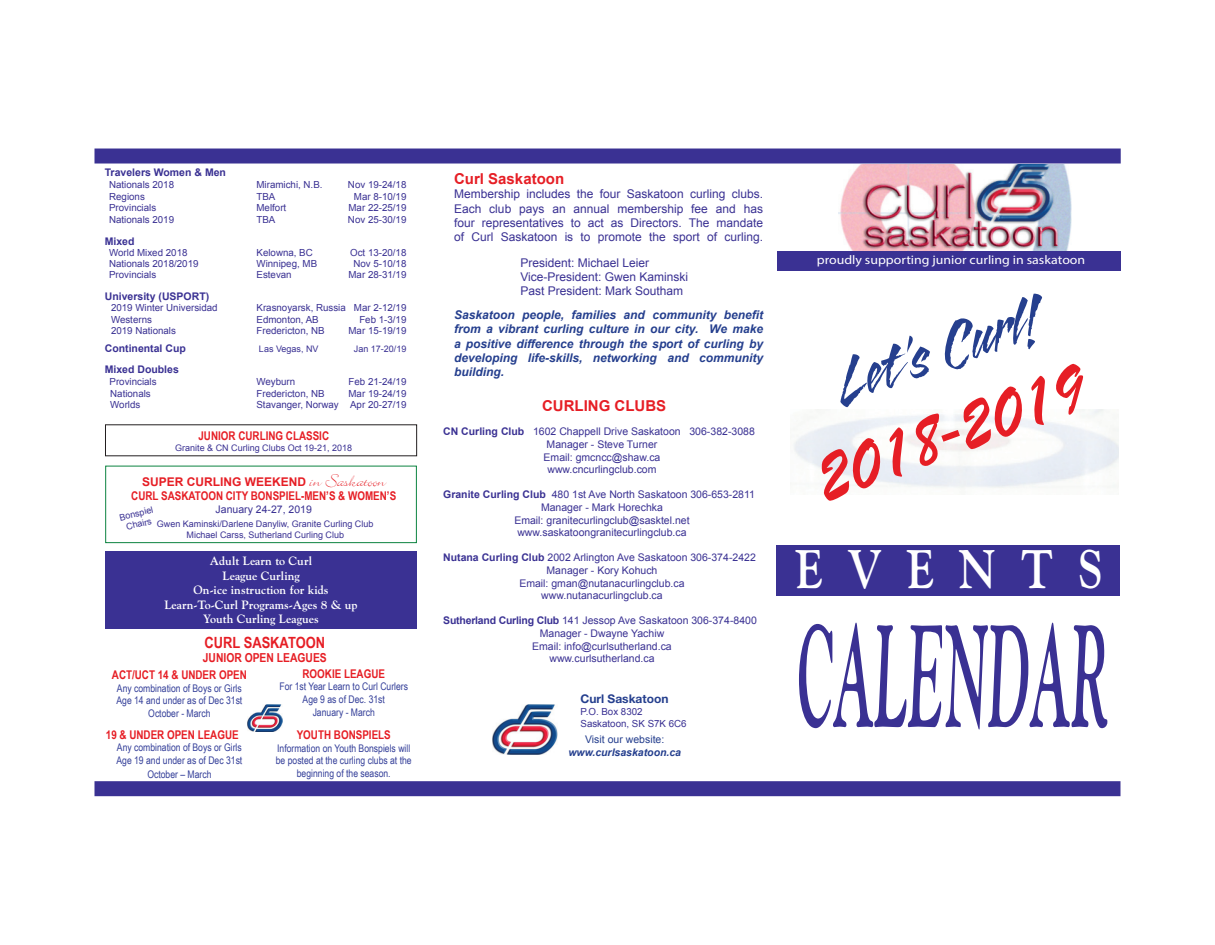
<style>
.page{position:relative;width:1215px;height:945px;background:#fff}
.page>*{position:absolute;margin:0;border:0;box-sizing:border-box;transform-origin:0 0}
.t1{font:italic 700 144px "Goudy";letter-spacing:.02em;color:#3a3193;scale:.37 1}
.t2{font:69.6px "Brush Script Std";color:#e61e25;scale:.84 1}
.t3{font:60px "Blaze ITC Std";color:#253f8e}
.t4{font:700 54px "Goudy";letter-spacing:.545em;color:#fff;scale:.83 1}
.t5{font:700 15.45px "Arial Narrow";color:#e61e25}
.t6{font:700 15px "Arial";color:#e61e25}
.t7{font:12.45px "Myriad Pro";color:#fff;scale:1.11 1}
.t8{font:700 12.3px "Arial Narrow";color:#e61e25}
.t9{font:12px/14.4px "Arial";color:#3a3193;text-align:justify}
.t10{font:italic 700 12px/14.4px "Arial";color:#253f8e;text-align:justify}
.t11{font:700 12px "Arial Narrow";color:#e61e25}
.t12{font:700 12px/14.4px "Goudy";color:#fff;text-align:center}
.t13{font:700 12px "Arial";color:#e61e25}
.t14{font:700 12px "Helvetica Neue";color:#253f8e}
.t15{font:10.5px/12.6px "Arial";color:#3a3193;text-align:center}
.t16{font:10.5px/12.6px "Arial Narrow";color:#343f99;text-align:center}
.t17{font:700 10.5px "Arial";color:#3a3193}
.t18{font:italic 700 10.5px "Arial";color:#253f8e}
.t19{font:10.5px "Arial";color:#253f8e}
.t20{font:9.75px/11.7px "Arial";color:#3a3193}
.t21{font:9px/10.8px "Arial";color:#3a3193;text-align:center}
.s1{font-weight:700}
.s2{font-family:"Bickley Script Let Plain";font-weight:400;font-size:19.5px}
</style>
<div class="page">
<div style="left:777px;top:251px;width:344px;height:20px;background:#3a3193"></div>
<img style="left:838px;top:165px;width:233px;height:86px">
<img style="left:493px;top:705px;width:65px;height:49px">
<img style="left:248px;top:705px;width:34px;height:26px">
<div style="left:777px;top:545px;width:343px;height:51px;background:#3a3193"></div>
<div style="left:94px;top:781px;width:1026px;height:15px;background:#3a3193"></div>
<div style="left:94px;top:149px;width:1027px;height:15px;background:#3a3193"></div>
<div style="left:105px;top:551px;width:312px;height:77px;background:#3a3193"></div>
<div style="left:105px;top:466px;width:312px;height:77px;border:1px solid #0c8340"></div>
<p class="t17" style="left:105px;top:166px;width:123px">Travelers Women &amp; Men</p>
<p class="t20" style="left:109px;top:179px;width:67px">Nationals 2018</p>
<p class="t20" style="left:257px;top:179px;width:68px">Miramichi, N.B.</p>
<p class="t20" style="left:348px;top:179px;width:60px">Nov 19-24/18</p>
<p class="t20" style="left:109px;top:191px;width:37px">Regions</p>
<p class="t20" style="left:257px;top:191px;width:20px">TBA</p>
<p class="t20" style="left:354px;top:191px;width:54px">Mar 8-10/19</p>
<p class="t20" style="left:109px;top:202px;width:49px">Provincials</p>
<p class="t20" style="left:257px;top:202px;width:31px">Melfort</p>
<p class="t20" style="left:349px;top:202px;width:59px">Mar 22-25/19</p>
<p class="t20" style="left:109px;top:214px;width:67px">Nationals 2019</p>
<p class="t20" style="left:257px;top:214px;width:20px">TBA</p>
<p class="t20" style="left:348px;top:214px;width:60px">Nov 25-30/19</p>
<p class="t17" style="left:105px;top:234px;width:31px">Mixed</p>
<p class="t20" style="left:109px;top:247px;width:80px">World Mixed 2018</p>
<p class="t20" style="left:257px;top:247px;width:58px">Kelowna, BC</p>
<p class="t20" style="left:350px;top:247px;width:58px">Oct 13-20/18</p>
<p class="t20" style="left:109px;top:258px;width:91px">Nationals 2018/2019</p>
<p class="t20" style="left:257px;top:258px;width:62px">Winnipeg, MB</p>
<p class="t20" style="left:353px;top:258px;width:55px">Nov 5-10/18</p>
<p class="t20" style="left:109px;top:269px;width:49px">Provincials</p>
<p class="t20" style="left:257px;top:269px;width:37px">Estevan</p>
<p class="t20" style="left:349px;top:269px;width:59px">Mar 28-31/19</p>
<p class="t17" style="left:105px;top:289px;width:106px">University (USPORT)</p>
<p class="t20" style="left:111px;top:302px;width:108px">2019 Winter Universidad</p>
<p class="t20" style="left:256px;top:302px;width:151px">Krasnoyarsk, Russia Mar 2-12/19</p>
<p class="t20" style="left:111px;top:313px;width:42px">Westerns</p>
<p class="t20" style="left:256px;top:313px;width:64px">Edmonton, AB</p>
<p class="t20" style="left:359px;top:313px;width:49px">Feb 1-3/19</p>
<p class="t20" style="left:111px;top:325px;width:67px">2019 Nationals</p>
<p class="t20" style="left:256px;top:325px;width:70px">Fredericton, NB</p>
<p class="t20" style="left:349px;top:325px;width:59px">Mar 15-19/19</p>
<p class="t17" style="left:105px;top:341px;width:83px">Continental Cup</p>
<p class="t21" style="left:259px;top:343px;width:61px">Las Vegas, NV</p>
<p class="t21" style="left:354px;top:343px;width:54px">Jan 17-20/19</p>
<p class="t17" style="left:105px;top:363px;width:76px">Mixed Doubles</p>
<p class="t20" style="left:110px;top:376px;width:49px">Provincials</p>
<p class="t20" style="left:256px;top:376px;width:40px">Weyburn</p>
<p class="t20" style="left:348px;top:376px;width:59px">Feb 21-24/19</p>
<p class="t20" style="left:110px;top:388px;width:42px">Nationals</p>
<p class="t20" style="left:256px;top:388px;width:70px">Fredericton, NB</p>
<p class="t20" style="left:349px;top:388px;width:59px">Mar 19-24/19</p>
<p class="t20" style="left:110px;top:399px;width:32px">Worlds</p>
<p class="t20" style="left:256px;top:399px;width:151px">Stavanger, Norway Apr 20-27/19</p>
<h3 class="t6" style="left:542px;top:396px;width:126px">CURLING CLUBS</h3>
<p class="t15" style="left:443px;top:425px;width:313px"><span class="s1">CN Curling Club</span> 1602 Chappell Drive Saskatoon 306-382-3088<br>Manager - Steve Turner<br>Email: gmcncc@shaw.ca<br>www.cncurlingclub.com</p>
<p class="t15" style="left:443px;top:488px;width:313px"><span class="s1">Granite Curling Club</span> 480 1st Ave North Saskatoon 306-653-2811<br>Manager - Mark Horechka<br>Email: granitecurlingclub@sasktel.net www.saskatoongranitecurlingclub.ca</p>
<p class="t15" style="left:443px;top:551px;width:314px"><span class="s1">Nutana Curling Club</span> 2002 Arlington Ave Saskatoon 306-374-2422<br>Manager - Kory Kohuch<br>Email: gman@nutanacurlingclub.ca<br>www.nutanacurlingclub.ca</p>
<p class="t15" style="left:443px;top:614px;width:315px"><span class="s1">Sutherland Curling Club</span> 141 Jessop Ave Saskatoon 306-374-8400<br>Manager - Dwayne Yachiw<br>Email: info@curlsutherland.ca<br>www.curlsutherland.ca</p>
<h3 class="t6" style="left:454px;top:169px;width:112px">Curl Saskatoon</h3>
<p class="t9" style="left:454px;top:187px;width:310px">Membership includes the four Saskatoon curling clubs.<br>Each club pays an annual membership fee and has four representatives to act as Directors. The mandate of Curl Saskatoon is to promote the sport of curling.</p>
<p class="t9" style="left:520px;top:255px;width:169px;text-align:left">President: Michael Leier<br>Vice-President: Gwen Kaminski<br>Past President: Mark Southam</p>
<p class="t10" style="left:454px;top:308px;width:310px">Saskatoon people, families and community benefit from a vibrant curling culture in our city. We make a positive difference through the sport of curling by developing life-skills, networking and community building.</p>
<p class="t11" style="left:198px;top:427px;width:132px">JUNIOR CURLING CLASSIC</p>
<p class="t21" style="left:175px;top:443px;width:179px">Granite &amp; CN Curling Clubs Oct 19-21, 2018</p>
<p class="t13" style="left:142px;top:474px;width:245px">SUPER CURLING WEEKEND <span class="s2">in Saskatoon</span></p>
<p class="t11" style="left:131px;top:487px;width:266px">CURL SASKATOON CITY BONSPIEL-MEN’S &amp; WOMEN’S</p>
<p class="t15" style="left:216px;top:503px;width:98px">January 24-27, 2019</p>
<p class="t21" style="left:157px;top:519px;width:218px">Gwen Kaminski/Darlene Danyliw, Granite Curling Club<br>Michael Carss, Sutherland Curling Club</p>
<p class="t21" style="left:118px;top:512px;width:36px;rotate:-14deg">Bonspiel<br>Chairs</p>
<p class="t12" style="left:164px;top:554px;width:195px">Adult Learn to Curl<br>League Curling<br>On-ice instruction for kids<br>Learn-To-Curl Programs-Ages 8 &amp; up<br>Youth Curling Leagues</p>
<h3 class="t5" style="left:205px;top:631px;width:122px">CURL SASKATOON</h3>
<p class="t8" style="left:203px;top:649px;width:126px">JUNIOR OPEN LEAGUES</p>
<p class="t11" style="left:303px;top:665px;width:84px">ROOKIE LEAGUE</p>
<p class="t16" style="left:279px;top:680px;width:130px">For 1st Year Learn to Curl Curlers<br>Age 9 as of Dec. 31st<br>January - March</p>
<p class="t11" style="left:297px;top:726px;width:96px">YOUTH BONSPIELS</p>
<p class="t16" style="left:276px;top:742px;width:137px">Information on Youth Bonspiels will be posted at the curling clubs at the beginning of the season.</p>
<p class="t11" style="left:112px;top:666px;width:137px">ACT/UCT 14 &amp; UNDER OPEN</p>
<p class="t16" style="left:116px;top:681px;width:127px">Any combination of Boys or Girls<br>Age 14 and under as of Dec 31st<br>October - March</p>
<p class="t11" style="left:106px;top:725px;width:134px">19 &amp; UNDER OPEN LEAGUE</p>
<p class="t16" style="left:116px;top:741px;width:127px;text-align:left">Any combination of Boys or Girls<br>Age 19 and under as of Dec 31st</p>
<p class="t16" style="left:147px;top:768px;width:66px">October – March</p>
<p class="t14" style="left:580px;top:692px;width:90px">Curl Saskatoon</p>
<p class="t20" style="left:580px;top:706px;width:108px">P.O. Box 8302<br>Saskatoon, SK S7K 6C6</p>
<p class="t19" style="left:585px;top:732px;width:81px">Visit our website:</p>
<p class="t18" style="left:568px;top:745px;width:114px">www.curlsaskatoon.ca</p>
<p class="t7" style="left:817px;top:252px;width:243px">proudly supporting junior curling in saskatoon</p>
<h3 class="t3" style="left:824px;top:333px;width:218px;rotate:-18deg">Let’s Curl!</h3>
<h2 class="t2" style="left:804px;top:444px;width:339px;rotate:-20deg">2018-2019</h2>
<h3 class="t4" style="left:795px;top:536px;width:372px">EVENTS</h3>
<h1 class="t1" style="left:798px;top:587px;width:845px">CALENDAR</h1>
</div>
